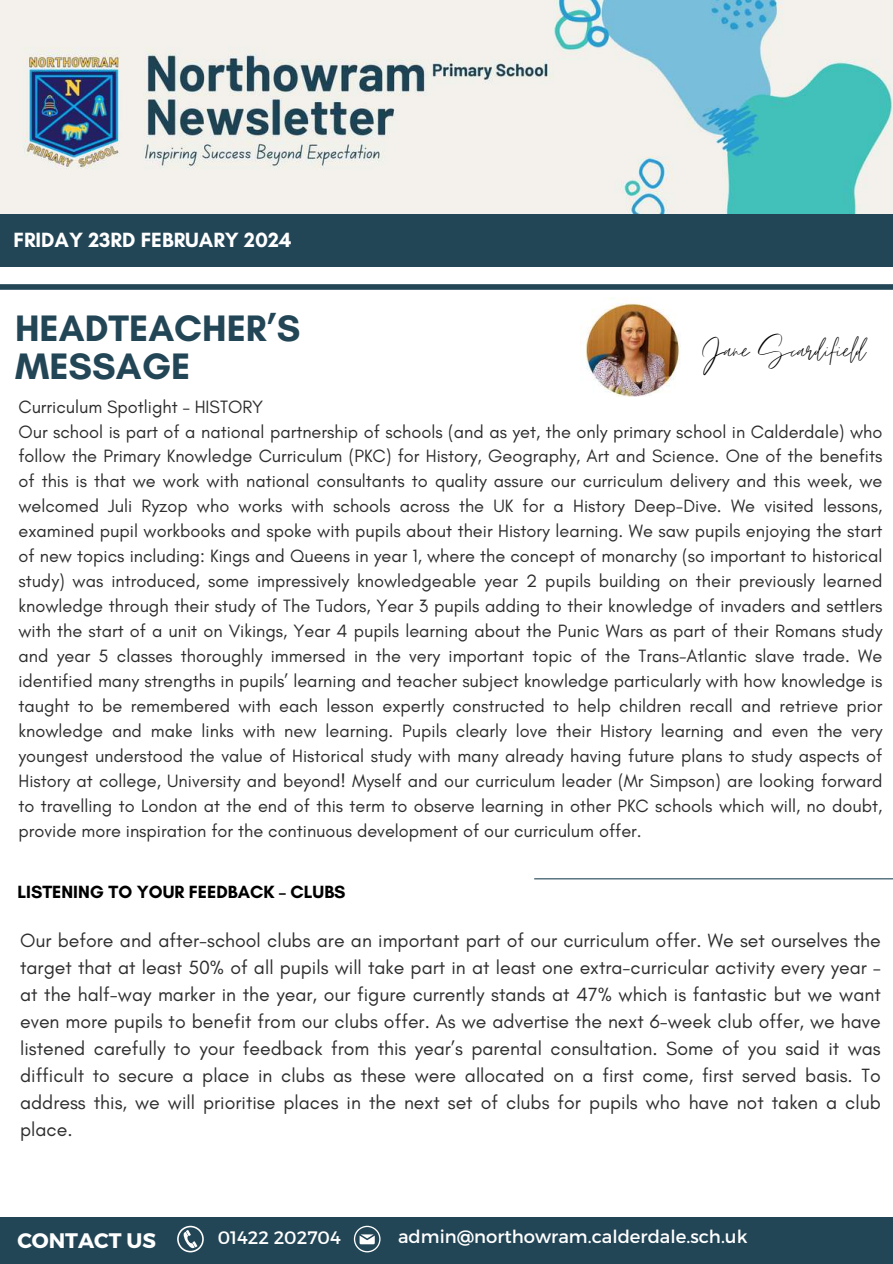
<style>
.page{position:relative;width:893px;height:1264px;background:#fff}
.page>*{position:absolute;margin:0;border:0;box-sizing:border-box;transform-origin:0 0}
.t1{font:45px "Emitha Script";color:#000}
.t2{font:700 37.5px/37.2px "Glacial Indifference";color:#234657}
.t3{font:700 21px "Glacial Indifference";color:#fff}
.t4{font:700 21px "Montserrat";color:#fff}
.t5{font:19.5px/27px "Glacial Indifference";color:#2e2d2d;text-align:justify}
.t6{font:18.15px/24.9px "Glacial Indifference";color:#2e2d2d}
.t7{font:18px "Montserrat";color:#fff}
.t8{font:700 18px "Glacial Indifference";color:#000}
</style>
<div class="page">
<div style="left:0;top:0;width:892px;height:1263px;background:#234657"></div>
<div style="left:0;top:267px;width:892px;height:949px;background:#fff"></div>
<div style="left:0;top:284px;width:892px;height:6px;background:#234657"></div>
<hr style="left:534px;top:878px;width:358px;height:1px;background:#234657">
<img style="left:0;top:0;width:892px;height:213px">
<img style="left:583px;top:297px;width:97px;height:99px">
<svg style="left:177px;top:1225px;width:27px;height:27px"></svg>
<svg style="left:354px;top:1225px;width:26px;height:27px"></svg>
<p class="t3" style="left:13px;top:227px;width:279px">FRIDAY 23RD FEBRUARY 2024</p>
<h2 class="t2" style="left:15px;top:310px;width:287px">HEADTEACHER’S<br>MESSAGE</h2>
<h1 class="t1" style="left:702px;top:326px;width:165px">Jane Scardifield</h1>
<p class="t6" style="left:18px;top:394px;width:865px">Curriculum Spotlight – HISTORY<br>Our school is part of a national partnership of schools (and as yet, the only primary school in Calderdale) who follow the Primary Knowledge Curriculum (PKC) for History, Geography, Art and Science. One of the benefits of this is that we work with national consultants to quality assure our curriculum delivery and this week, we welcomed Juli Ryzop who works with schools across the UK for a History Deep-Dive. We visited lessons, examined pupil workbooks and spoke with pupils about their History learning. We saw pupils enjoying the start of new topics including: Kings and Queens in year 1, where the concept of monarchy (so important to historical study) was introduced, some impressively knowledgeable year 2 pupils building on their previously learned knowledge through their study of The Tudors, Year 3 pupils adding to their knowledge of invaders and settlers with the start of a unit on Vikings, Year 4 pupils learning about the Punic Wars as part of their Romans study and year 5 classes thoroughly immersed in the very important topic of the Trans-Atlantic slave trade. We identified many strengths in pupils’ learning and teacher subject knowledge particularly with how knowledge is taught to be remembered with each lesson expertly constructed to help children recall and retrieve prior knowledge and make links with new learning. Pupils clearly love their History learning and even the very youngest understood the value of Historical study with many already having future plans to study aspects of History at college, University and beyond! Myself and our curriculum leader (Mr Simpson) are looking forward to travelling to London at the end of this term to observe learning in other PKC schools which will, no doubt, provide more inspiration for the continuous development of our curriculum offer.</p>
<p class="t8" style="left:17px;top:881px;width:330px">LISTENING TO YOUR FEEDBACK – CLUBS</p>
<p class="t5" style="left:20px;top:927px;width:862px">Our before and after-school clubs are an important part of our curriculum offer. We set ourselves the target that at least 50% of all pupils will take part in at least one extra-curricular activity every year – at the half-way marker in the year, our figure currently stands at 47% which is fantastic but we want even more pupils to benefit from our clubs offer. As we advertise the next 6-week club offer, we have listened carefully to your feedback from this year’s parental consultation. Some of you said it was difficult to secure a place in clubs as these were allocated on a first come, first served basis. To address this, we will prioritise places in the next set of clubs for pupils who have not taken a club place.</p>
<p class="t4" style="left:17px;top:1226px;width:140px">CONTACT US</p>
<p class="t7" style="left:218px;top:1225px;width:125px">01422 202704</p>
<p class="t7" style="left:398px;top:1224px;width:351px">admin@northowram.calderdale.sch.uk</p>
</div>
